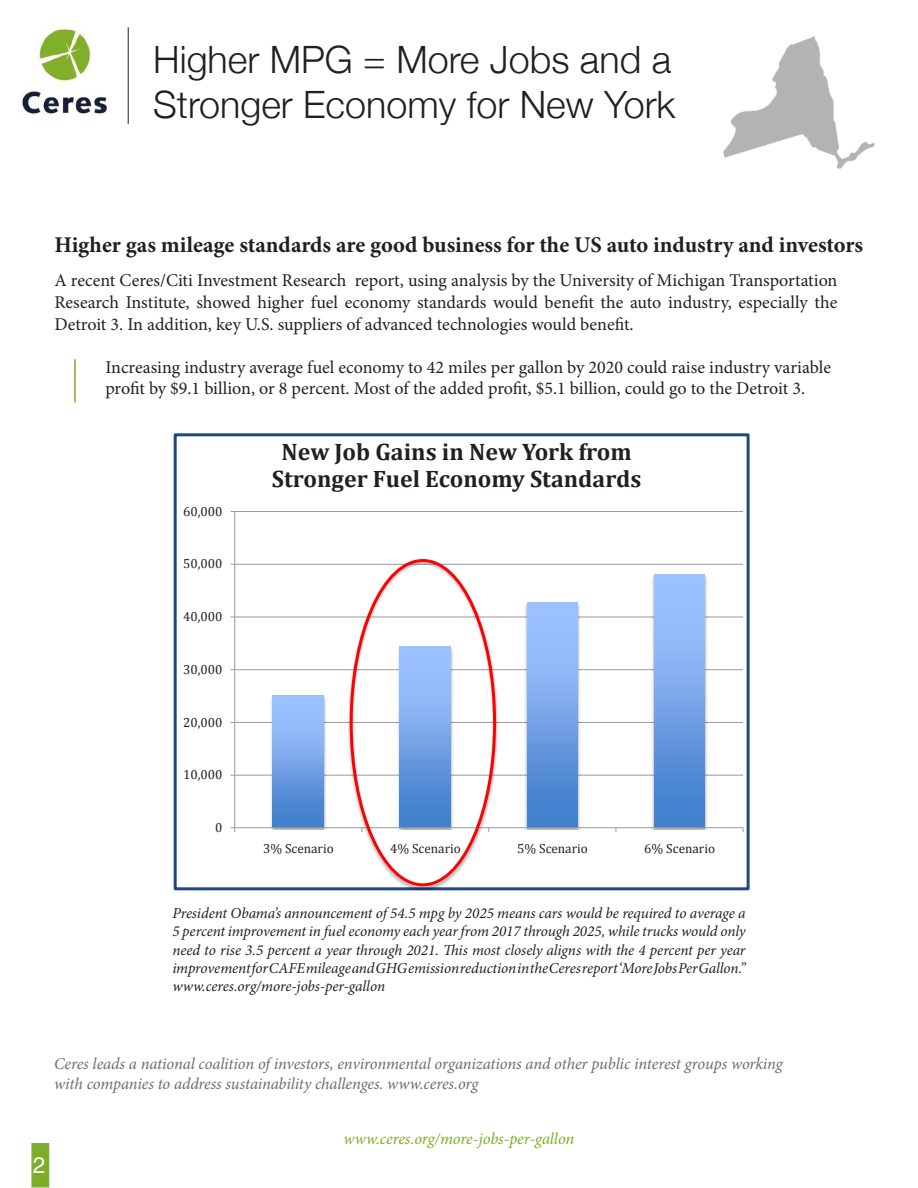
<style>
.page{position:relative;width:918px;height:1188px;background:#fff}
.page>*{position:absolute;margin:0;border:0;box-sizing:border-box;transform-origin:0 0}
.t1{font:300 37.65px/45.2px "Helvetica Neue";color:#231f20}
.t2{font:700 24px "Cambria";color:#231f20}
.t3{font:700 23.85px "Cambria";color:#231f20}
.t4{font:700 22.5px "Minion Pro";color:#231f20}
.t5{font:22.5px "Helvetica";color:#fff}
.t6{font:18px/21.6px "Minion Pro";color:#231f20;text-align:justify}
.t7{font:italic 16.5px/19.8px "Minion Pro";letter-spacing:-.01em;color:#6c6d70}
.t8{font:italic 16.5px "Minion Pro";letter-spacing:-.005em;color:#7dad26}
.t9{font:italic 15.15px/18.3px "Minion Pro";letter-spacing:-.005em;color:#231f20;text-align:justify}
.t10{font:13.2px "Cambria";color:#231f20}
</style>
<div class="page">
<img style="left:22px;top:29px;width:85px;height:85px">
<hr style="left:128px;top:27px;width:1px;height:97px;background:#231f20">
<div style="left:32px;top:1144px;width:17px;height:43px;background:#7dad26"></div>
<div style="left:31px;top:1143px;width:18px;height:45px;border:2px solid #7eaf41"></div>
<hr style="left:74px;top:359px;width:2px;height:43px;background:#7dad26">
<img style="left:723px;top:36px;width:152px;height:133px">
<hr style="left:235px;top:775px;width:508px;height:1px;background:#989a9d">
<hr style="left:235px;top:722px;width:508px;height:1px;background:#989a9d">
<hr style="left:235px;top:669px;width:508px;height:1px;background:#989a9d">
<hr style="left:235px;top:617px;width:508px;height:1px;background:#989a9d">
<hr style="left:235px;top:564px;width:508px;height:1px;background:#989a9d">
<hr style="left:235px;top:511px;width:508px;height:1px;background:#989a9d">
<img style="left:268px;top:695px;width:60px;height:134px">
<img style="left:523px;top:604px;width:59px;height:225px">
<img style="left:650px;top:575px;width:59px;height:254px">
<div style="left:273px;top:696px;width:51px;height:132px;background:linear-gradient(to bottom,#aacaff,#407dca)"></div>
<div style="left:527px;top:602px;width:51px;height:226px;background:linear-gradient(to bottom,#aacaff,#3f7dca)"></div>
<div style="left:654px;top:574px;width:51px;height:254px;background:linear-gradient(to bottom,#aacaff,#3f7dca)"></div>
<hr style="left:234px;top:512px;width:1px;height:316px;background:#989a9d">
<hr style="left:235px;top:827px;width:508px;height:1px;background:#989a9d">
<div style="left:174px;top:433px;width:576px;height:457px;border:3px solid #1f497d"></div>
<img style="left:345px;top:559px;width:155px;height:332px">
<svg style="left:377px;top:619px;width:9px;height:9px"></svg>
<p class="t1" style="left:153px;top:36px;width:524px">Higher MPG = More Jobs and a<br>Stronger Economy for New York</p>
<p class="t4" style="left:54px;top:229px;width:810px">Higher gas mileage standards are good business for the US auto industry and investors</p>
<p class="t6" style="left:54px;top:270px;width:785px">A recent Ceres/Citi Investment Research report, using analysis by the University of Michigan Transportation Research Institute, showed higher fuel economy standards would benefit the auto industry, especially the Detroit 3. In addition, key U.S. suppliers of advanced technologies would benefit.</p>
<p class="t6" style="left:105px;top:356px;width:727px">Increasing industry average fuel economy to 42 miles per gallon by 2020 could raise industry variable profit by $9.1 billion, or 8 percent. Most of the added profit, $5.1 billion, could go to the Detroit 3.</p>
<p class="t10" style="left:183px;top:503px;width:41px">60,000</p>
<p class="t10" style="left:183px;top:556px;width:41px">50,000</p>
<p class="t10" style="left:183px;top:609px;width:41px">40,000</p>
<p class="t10" style="left:183px;top:662px;width:41px">30,000</p>
<p class="t10" style="left:183px;top:714px;width:41px">20,000</p>
<p class="t10" style="left:183px;top:767px;width:41px">10,000</p>
<p class="t10" style="left:215px;top:820px;width:9px">0</p>
<p class="t2" style="left:282px;top:434px;width:352px">New Job Gains in New York from</p>
<p class="t3" style="left:272px;top:463px;width:371px">Stronger Fuel Economy Standards</p>
<p class="t10" style="left:263px;top:840px;width:72px">3% Scenario</p>
<p class="t10" style="left:390px;top:840px;width:72px">4% Scenario</p>
<p class="t10" style="left:517px;top:840px;width:72px">5% Scenario</p>
<p class="t10" style="left:644px;top:840px;width:72px">6% Scenario</p>
<p class="t9" style="left:172px;top:904px;width:575px">President Obama’s announcement of 54.5 mpg by 2025 means cars would be required to average a 5 percent improvement in fuel economy each year from 2017 through 2025, while trucks would only need to rise 3.5 percent a year through 2021. This most closely aligns with the 4 percent per year improvement for CAFE mileage and GHG emission reduction in the Ceres report ‘More Jobs Per Gallon.” www.ceres.org/more-jobs-per-gallon</p>
<p class="t7" style="left:54px;top:1054px;width:730px">Ceres leads a national coalition of investors, environmental organizations and other public interest groups working with companies to address sustainability challenges. www.ceres.org</p>
<p class="t5" style="left:33px;top:1148px;width:14px">2</p>
<p class="t8" style="left:344px;top:1128px;width:232px">www.ceres.org/more-jobs-per-gallon</p>
</div>
